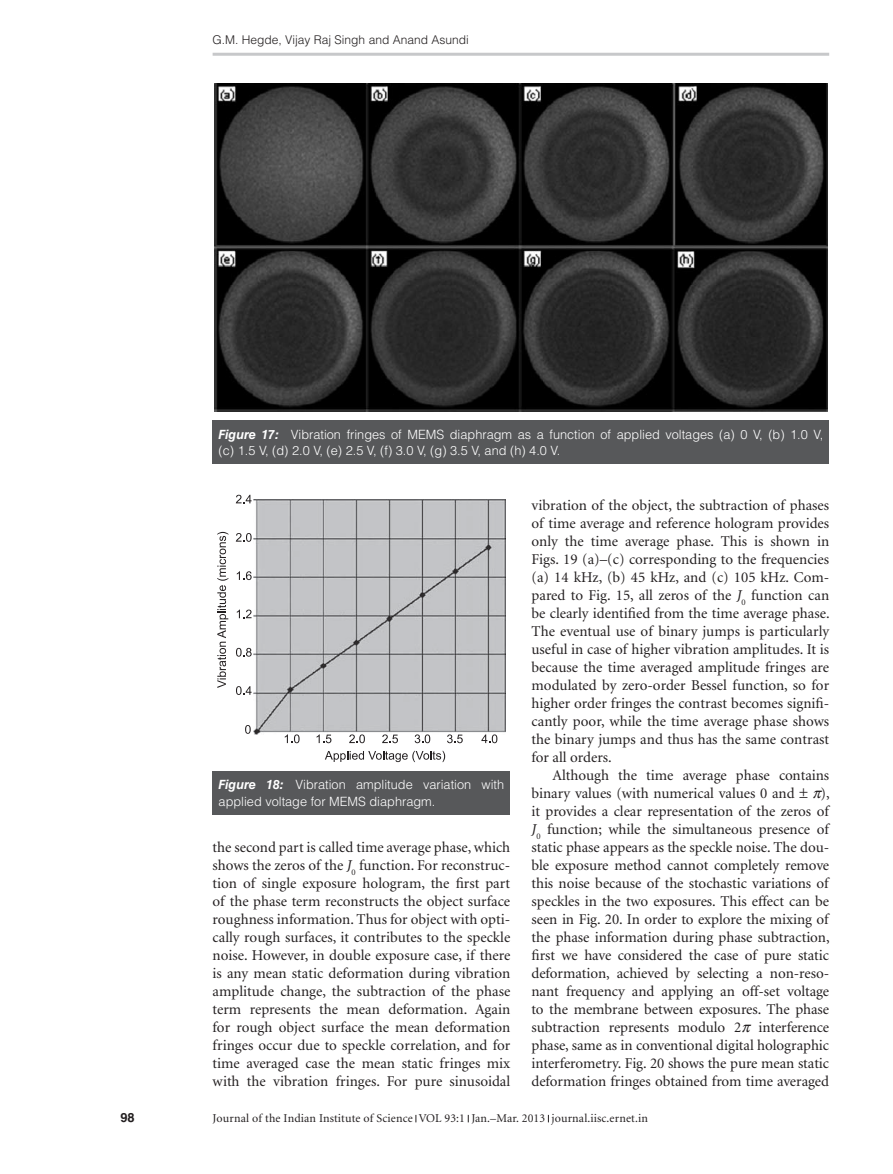
<style>
.page{position:relative;width:893px;height:1174px;background:#fff}
.page>*{position:absolute;margin:0;border:0;box-sizing:border-box;transform-origin:0 0}
.t1{font:15px/18px "Minion";letter-spacing:-.005em;color:#231f20;text-align:justify}
.t2{font:300 12.75px/16.5px "Helvetica LT Std";color:#fff}
.t3{font:700 12.75px "Helvetica LT Std";color:#231f20}
.t4{font:12px "Minion";letter-spacing:.01em;color:#231f20}
.t5{font:300 12px "Helvetica LT Std";color:#231f20}
.s1{font-weight:700;font-style:italic}
.s2{font-style:italic}
</style>
<div class="page">
<hr style="left:213px;top:53px;width:616px;height:3px;background:#c7c8ca">
<div style="left:213px;top:771px;width:297px;height:43px;background:#57585a"></div>
<img style="left:254px;top:499px;width:252px;height:235px">
<svg style="left:245px;top:725px;width:6px;height:9px"></svg>
<svg style="left:236px;top:686px;width:16px;height:9px"></svg>
<svg style="left:236px;top:648px;width:16px;height:8px"></svg>
<svg style="left:237px;top:609px;width:15px;height:9px"></svg>
<svg style="left:325px;top:751px;width:120px;height:11px"></svg>
<svg style="left:217px;top:532px;width:11px;height:156px"></svg>
<svg style="left:237px;top:571px;width:15px;height:9px"></svg>
<svg style="left:236px;top:533px;width:16px;height:9px"></svg>
<svg style="left:236px;top:495px;width:16px;height:8px"></svg>
<svg style="left:285px;top:734px;width:15px;height:9px"></svg>
<svg style="left:317px;top:734px;width:14px;height:9px"></svg>
<svg style="left:349px;top:734px;width:16px;height:9px"></svg>
<svg style="left:382px;top:734px;width:16px;height:9px"></svg>
<svg style="left:415px;top:734px;width:15px;height:9px"></svg>
<svg style="left:447px;top:734px;width:16px;height:9px"></svg>
<svg style="left:481px;top:734px;width:16px;height:9px"></svg>
<div style="left:213px;top:420px;width:616px;height:44px;background:#57585a"></div>
<img style="left:215px;top:84px;width:612px;height:327px">
<p class="t5" style="left:213px;top:32px;width:258px">G.M. Hegde, Vijay Raj Singh and Anand Asundi</p>
<p class="t2" style="left:219px;top:426px;width:606px"><span class="s1">Figure 17:</span> Vibration fringes of MEMS diaphragm as a function of applied voltages (a) 0 V, (b) 1.0 V, (c) 1.5 V, (d) 2.0 V, (e) 2.5 V, (f) 3.0 V, (g) 3.5 V, and (h) 4.0 V.</p>
<p class="t2" style="left:219px;top:776px;width:287px"><span class="s1">Figure 18:</span> Vibration amplitude variation with applied voltage for MEMS diaphragm.</p>
<p class="t1" style="left:213px;top:839px;width:299px">the second part is called time average phase, which shows the zeros of the <span class="s2">J</span><sub>0</sub> function. For reconstruc&shy;tion of single exposure hologram, the first part of the phase term reconstructs the object surface roughness information. Thus for object with opti&shy;cally rough surfaces, it contributes to the speckle noise. However, in double exposure case, if there is any mean static deformation during vibration amplitude change, the subtraction of the phase term represents the mean deformation. Again for rough object surface the mean deformation fringes occur due to speckle correlation, and for time averaged case the mean static fringes mix with the vibration fringes. For pure sinusoidal</p>
<p class="t1" style="left:531px;top:497px;width:300px">vibration of the object, the subtraction of phases of time average and reference hologram provides only the time average phase. This is shown in Figs. 19 (a)–(c) corresponding to the frequencies (a) 14 kHz, (b) 45 kHz, and (c) 105 kHz. Com&shy;pared to Fig. 15, all zeros of the <span class="s2">J</span><sub>0</sub> function can be clearly identified from the time average phase.<br>The eventual use of binary jumps is particularly useful in case of higher vibration amplitudes. It is because the time averaged amplitude fringes are modulated by zero-order Bessel function, so for higher order fringes the contrast becomes signifi&shy;cantly poor, while the time average phase shows the binary jumps and thus has the same contrast for all orders.</p>
<p class="t1" style="left:531px;top:767px;width:299px;text-indent:21px">Although the time average phase contains binary values (with numerical values 0 and</p>
<p class="t1" style="left:531px;top:785px;width:300px;text-indent:289px">), it provides a clear representation of the zeros of <span class="s2">J</span><sub>0</sub> function; while the simultaneous presence of static phase appears as the speckle noise. The dou&shy;ble exposure method cannot completely remove this noise because of the stochastic variations of speckles in the two exposures. This effect can be seen in Fig. 20. In order to explore the mixing of the phase information during phase subtraction, first we have considered the case of pure static deformation, achieved by selecting a non-reso&shy;nant frequency and applying an off-set voltage to the membrane between exposures. The phase subtraction represents modulo 2 interference phase, same as in conventional digital holographic interferometry. Fig. 20 shows the pure mean static deformation fringes obtained from time averaged</p>
<p class="t3" style="left:120px;top:1110px;width:16px">98</p>
<p class="t4" style="left:213px;top:1112px;width:437px">Journal of the Indian Institute of Science VOL 93:1 Jan.–Mar. 2013 journal.iisc.ernet.in</p>
</div>
